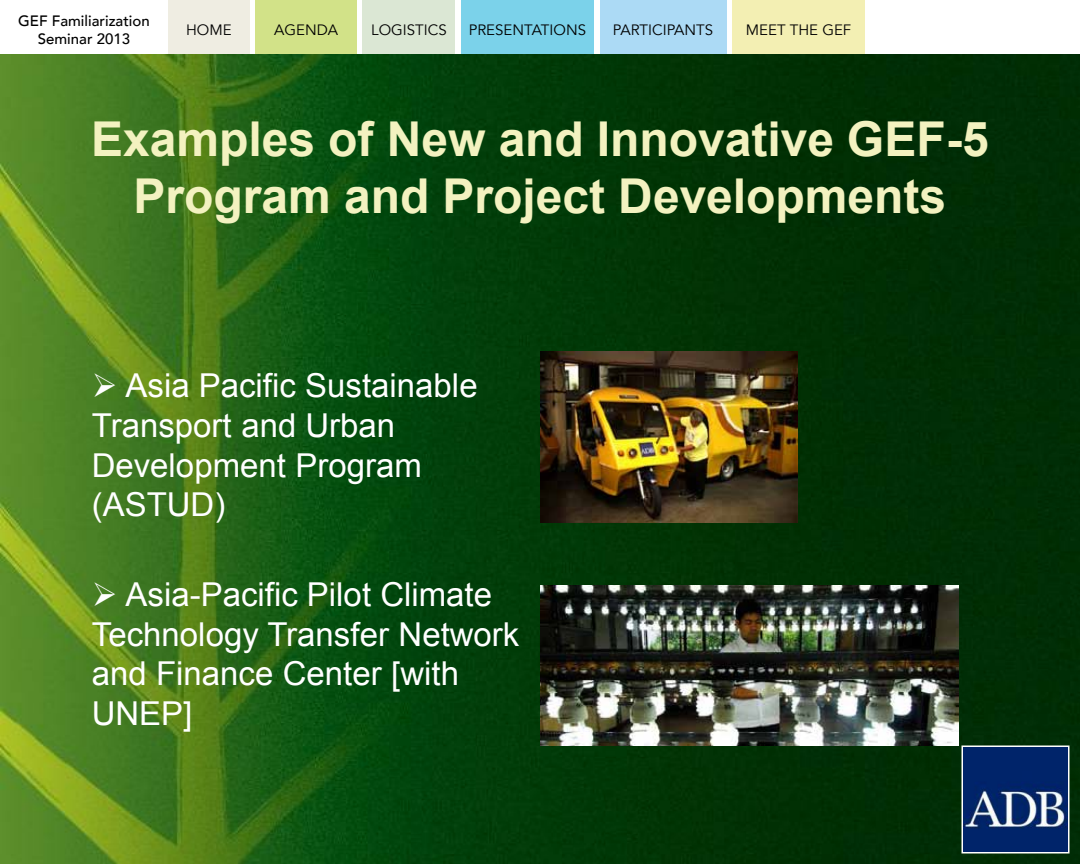
<style>
.page{position:relative;width:1080px;height:864px;background:#fff}
.page>*{position:absolute;margin:0;border:0;box-sizing:border-box;transform-origin:0 0}
.t1{font:700 48px/57.6px "Arial";color:#f3f2c0;text-align:center}
.t2{font:33px/39.6px "Arial";color:#fff}
.t3{font:15px "Avenir";color:#000}
.t4{font:500 15px/18px "Avenir";color:#000;text-align:center}
</style>
<div class="page">
<div style="left:168px;top:0;width:82px;height:54px;background:#efede2"></div>
<div style="left:600px;top:0;width:126px;height:54px;background:#acdaf5"></div>
<div style="left:363px;top:0;width:92px;height:54px;background:#dbe7d4"></div>
<div style="left:732px;top:0;width:133px;height:54px;background:#f3efb3"></div>
<div style="left:256px;top:0;width:101px;height:54px;background:#d2e288"></div>
<div style="left:461px;top:0;width:133px;height:54px;background:#7bd2ea"></div>
<img style="left:1px;top:55px;width:1079px;height:809px">
<img style="left:965px;top:749px;width:102px;height:102px">
<div style="left:962px;top:746px;width:108px;height:108px;border:2px solid #fff"></div>
<img style="left:540px;top:585px;width:418px;height:161px">
<img style="left:540px;top:351px;width:257px;height:171px">
<p class="t4" style="left:18px;top:10px;width:133px">GEF Familiarization<br>Seminar 2013</p>
<p class="t3" style="left:186px;top:20px;width:47px">HOME</p>
<p class="t3" style="left:274px;top:20px;width:65px">AGENDA</p>
<p class="t3" style="left:371px;top:20px;width:77px">LOGISTICS</p>
<p class="t3" style="left:469px;top:20px;width:119px">PRESENTATIONS</p>
<p class="t3" style="left:613px;top:20px;width:102px">PARTICIPANTS</p>
<p class="t3" style="left:746px;top:20px;width:107px">MEET THE GEF</p>
<h1 class="t1" style="left:91px;top:111px;width:899px">Examples of New and Innovative GEF-5<br>Program and Project Developments</h1>
<p class="t2" style="left:92px;top:366px;width:387px">➢ Asia Pacific Sustainable<br>Transport and Urban<br>Development Program (ASTUD)</p>
<p class="t2" style="left:92px;top:575px;width:429px">➢ Asia-Pacific Pilot Climate<br>Technology Transfer Network and Finance Center [with<br>UNEP]</p>
</div>
